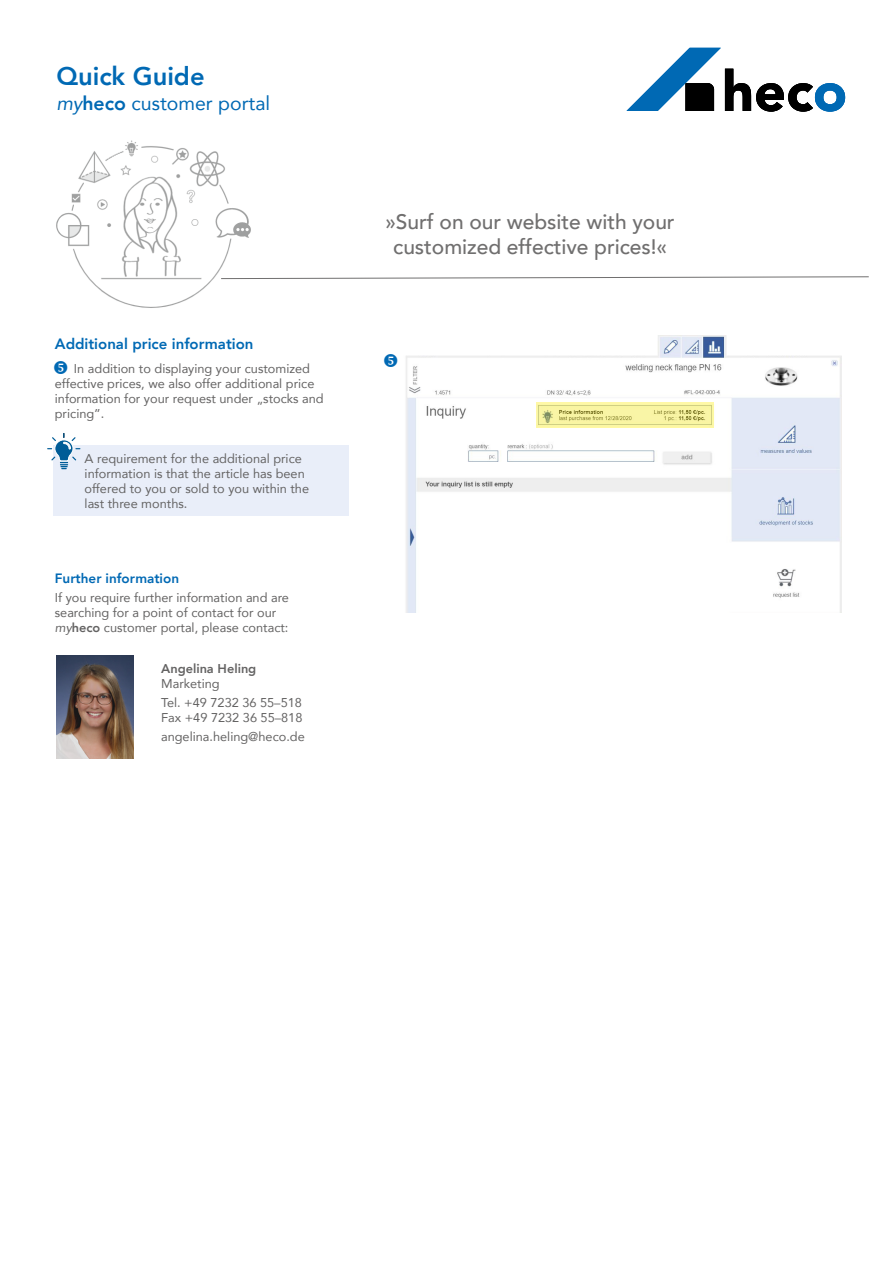
<style>
.page{position:relative;width:893px;height:1263px;background:#fff}
.page>*{position:absolute;margin:0;border:0;box-sizing:border-box;transform-origin:0 0}
.t1{font:800 25.5px "Avenir LT Com";color:#0069b4}
.t2{font:500 21px/25.2px "Avenir LT Com";letter-spacing:-.005em;color:#706f6f;text-align:center}
.t3{font:19.5px "Avenir LT Com";color:#0069b4}
.t4{font:800 15px "Avenir LT Com";color:#0069b4}
.t5{font:800 13.5px "Avenir LT Com";color:#0069b4}
.t6{font:12.75px/15px "Avenir LT Com";color:#646363}
.t7{font:800 12.75px "Avenir LT Com";color:#646363}
.s1{font-style:italic}
.s2{font-weight:800}
</style>
<div class="page">
<img style="left:56px;top:656px;width:78px;height:102px">
<img style="left:56px;top:140px;width:195px;height:168px">
<svg style="left:220px;top:276px;width:649px;height:3px"></svg>
<div style="left:54px;top:445px;width:295px;height:70px;background:#e9eef9"></div>
<svg style="left:47px;top:433px;width:33px;height:36px"></svg>
<svg style="left:627px;top:48px;width:218px;height:64px"></svg>
<img style="left:406px;top:336px;width:436px;height:276px">
<svg style="left:536px;top:403px;width:177px;height:25px;background:#ece897"></svg>
<h1 class="t1" style="left:56px;top:61px;width:150px">Quick Guide</h1>
<h3 class="t3" style="left:56px;top:92px;width:215px"><span class="s1">my</span><span class="s2">heco</span> customer portal</h3>
<p class="t4" style="left:55px;top:335px;width:200px">Additional price information</p>
<p class="t6" style="left:55px;top:361px;width:270px;text-indent:19px">In addition to displaying your customized effective prices, we also offer additional price information for your request under „stocks and pricing”.</p>
<p class="t6" style="left:85px;top:451px;width:226px">A requirement for the additional price information is that the article has been offered to you or sold to you within the last three months.</p>
<p class="t5" style="left:55px;top:570px;width:126px">Further information</p>
<p class="t6" style="left:55px;top:590px;width:236px">If you require further information and are searching for a point of contact for our <span class="s1">my</span><span class="s2">heco</span> customer portal, please contact:</p>
<p class="t7" style="left:161px;top:661px;width:97px">Angelina Heling</p>
<p class="t6" style="left:161px;top:674px;width:142px;line-height:19.2px">Marketing<br>Tel. +49 7232 36 55–518</p>
<p class="t6" style="left:161px;top:708px;width:145px;line-height:19.2px">Fax +49 7232 36 55–818 angelina.heling@heco.de</p>
<h2 class="t2" style="left:385px;top:210px;width:291px">»Surf on our website with your customized effective prices!«</h2>
</div>
